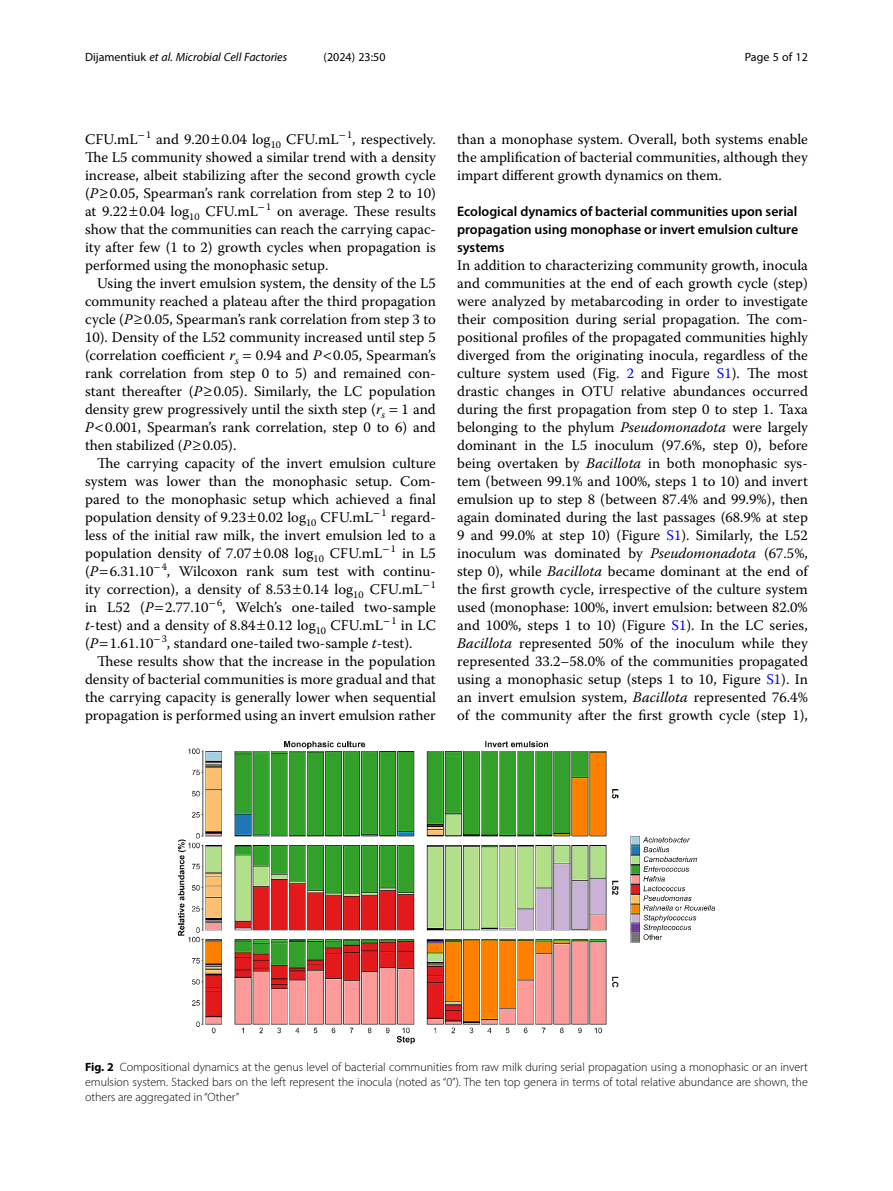
<style>
.page{position:relative;width:893px;height:1191px;background:#fff}
.page>*{position:absolute;margin:0;border:0;box-sizing:border-box;transform-origin:0 0}
.Body_Text{font:14.7px/18px "Warnock Pro";color:#000;text-align:justify}
.Body_Text_Indent{font:14.7px/18px "Warnock Pro";color:#000;text-align:justify}
.Head_2{font:600 13.8px/18px "Myriad Pro";color:#000;text-align:justify}
.Figure_Caption{font:300 12px/15px "Myriad Pro";color:#000;text-align:justify}
.t1{font:italic 12px "Myriad Pro";color:#000}
.t2{font:12px "Myriad Pro";color:#000}
.s1{font-style:normal}
.s2{font-style:italic}
.s3{color:#00f}
.s4{font-weight:700}
</style>
<div class="page">
<img style="left:178px;top:742px;width:536px;height:302px">
<p class="t1" style="left:85px;top:50px;width:204px"><span class="s1">Dijamentiuk</span> et al. Microbial Cell Factories</p>
<p class="t2" style="left:324px;top:50px;width:63px">(2024) 23:50</p>
<p class="t2" style="left:745px;top:50px;width:65px">Page 5 of 12</p>
<p class="Body_Text" style="left:85px;top:130px;width:352px">CFU.mL<sup>−</sup><sup>1</sup> and 9.20 0.04 log<sub>10</sub> CFU.mL<sup>−</sup><sup>1</sup>, respectively.<br>The L5 community showed a similar trend with a density increase, albeit stabilizing after the second growth cycle (<span class="s2">P</span>≥0.05, Spearman’s rank correlation from step 2 to 10) at 9.22 0.04 log<sub>10</sub> CFU.mL<sup>−</sup><sup>1</sup> on average. These results show that the communities can reach the carrying capac&shy;ity after few (1 to 2) growth cycles when propagation is performed using the monophasic setup.</p>
<p class="Body_Text_Indent" style="left:85px;top:274px;width:352px;text-indent:12px">Using the invert emulsion system, the density of the L5 community reached a plateau after the third propagation cycle (<span class="s2">P</span>≥0.05, Spearman’s rank correlation from step 3 to 10). Density of the L52 community increased until step 5 (correlation coefficient <span class="s2">r</span><sub>s</sub> 0.94 and <span class="s2">P</span> 0.05, Spearman’s rank correlation from step 0 to 5) and remained con&shy;stant thereafter (<span class="s2">P</span>≥0.05). Similarly, the LC population density grew progressively until the sixth step (<span class="s2">r</span><sub>s</sub> 1 and <span class="s2">P</span> 0.001, Spearman’s rank correlation, step 0 to 6) and then stabilized (<span class="s2">P</span>≥0.05).</p>
<p class="Body_Text_Indent" style="left:85px;top:454px;width:352px;text-indent:12px">The carrying capacity of the invert emulsion culture system was lower than the monophasic setup. Com&shy;pared to the monophasic setup which achieved a final population density of 9.23 0.02 log<sub>10</sub> CFU.mL<sup>−</sup><sup>1</sup> regard&shy;less of the initial raw milk, the invert emulsion led to a population density of 7.07 0.08 log<sub>10</sub> CFU.mL<sup>−</sup><sup>1</sup> in L5 (<span class="s2">P</span> 6.31.10<sup>−</sup><sup>4</sup>, Wilcoxon rank sum test with continu&shy;ity correction), a density of 8.53 0.14 log<sub>10</sub> CFU.mL<sup>−</sup><sup>1 </sup>in L52 (<span class="s2">P</span> 2.77.10<sup>−</sup><sup>6</sup>, Welch’s one-tailed two-sample <span class="s2">t</span>-test) and a density of 8.84 0.12 log<sub>10</sub> CFU.mL<sup>−</sup><sup>1</sup> in LC (<span class="s2">P</span> 1.61.10<sup>−</sup><sup>3</sup>, standard one-tailed two-sample <span class="s2">t</span>-test).</p>
<p class="Body_Text_Indent" style="left:85px;top:652px;width:352px;text-indent:12px">These results show that the increase in the population density of bacterial communities is more gradual and that the carrying capacity is generally lower when sequential propagation is performed using an invert emulsion rather</p>
<p class="Body_Text_Indent" style="left:457px;top:130px;width:352px">than a monophase system. Overall, both systems enable the amplification of bacterial communities, although they impart different growth dynamics on them.</p>
<p class="Head_2" style="left:457px;top:202px;width:343px">Ecological dynamics of bacterial communities upon serial propagation using monophase or invert emulsion culture systems</p>
<p class="Body_Text" style="left:457px;top:256px;width:352px">In addition to characterizing community growth, inocula and communities at the end of each growth cycle (step) were analyzed by metabarcoding in order to investigate their composition during serial propagation. The com&shy;positional profiles of the propagated communities highly diverged from the originating inocula, regardless of the culture system used (Fig. <span class="s3">2</span> and Figure <span class="s3">S1</span>). The most drastic changes in OTU relative abundances occurred during the first propagation from step 0 to step 1. Taxa belonging to the phylum <span class="s2">Pseudomonadota</span> were largely dominant in the L5 inoculum (97.6%, step 0), before being overtaken by <span class="s2">Bacillota</span> in both monophasic sys&shy;tem (between 99.1% and 100%, steps 1 to 10) and invert emulsion up to step 8 (between 87.4% and 99.9%), then again dominated during the last passages (68.9% at step 9 and 99.0% at step 10) (Figure <span class="s3">S1</span>). Similarly, the L52 inoculum was dominated by <span class="s2">Pseudomonadota</span> (67.5%, step 0), while <span class="s2">Bacillota</span> became dominant at the end of the first growth cycle, irrespective of the culture system used (monophase: 100%, invert emulsion: between 82.0% and 100%, steps 1 to 10) (Figure <span class="s3">S1</span>). In the LC series, <span class="s2">Bacillota</span> represented 50% of the inoculum while they represented 33.2–58.0% of the communities propagated using a monophasic setup (steps 1 to 10, Figure <span class="s3">S1</span>). In an invert emulsion system, <span class="s2">Bacillota</span> represented 76.4% of the community after the first growth cycle (step 1),</p>
<p class="Figure_Caption" style="left:85px;top:1059px;width:724px"><span class="s4">Fig. 2</span> Compositional dynamics at the genus level of bacterial communities from raw milk during serial propagation using a monophasic or an invert emulsion system. Stacked bars on the left represent the inocula (noted as “0”). The ten top genera in terms of total relative abundance are shown, the others are aggregated in “Other”</p>
</div>
